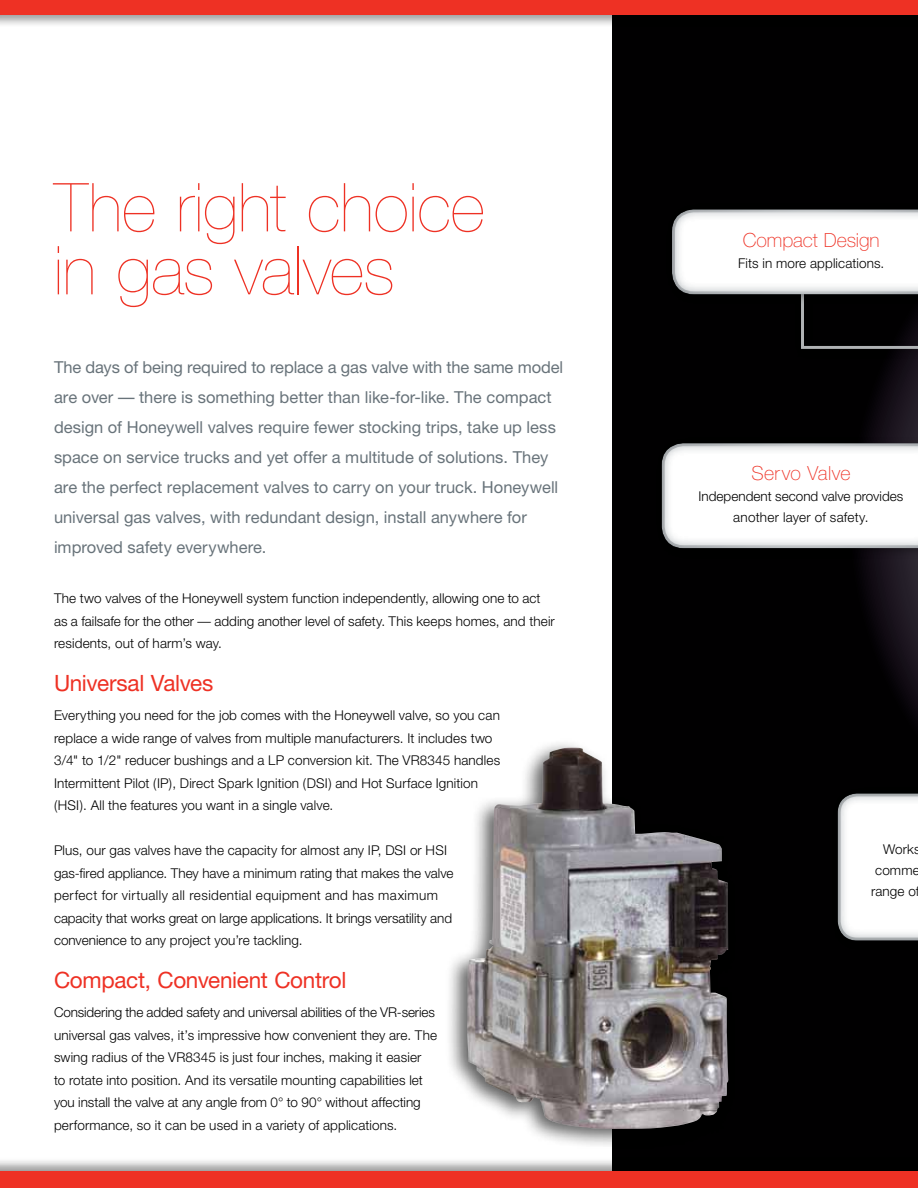
<style>
.page{position:relative;width:918px;height:1188px;background:#fff}
.page>*{position:absolute;margin:0;border:0;box-sizing:border-box;transform-origin:0 0}
.t1{font:200 67.5px/63px "Helvetica Neue";color:#ee3124}
.t2{font:22.5px "Helvetica Neue";letter-spacing:-.015em;color:#ee3124}
.t3{font:100 19.5px "Helvetica Neue";color:#ee3124}
.t4{font:16.5px/30px "Helvetica Neue";color:#68737a}
.t5{font:300 13.5px/22.5px "Helvetica Neue";letter-spacing:.01em;color:#000}
</style>
<div class="page">
<div style="left:612px;top:0;width:306px;height:1188px;background:#010001"></div>
<div style="left:444px;top:739px;width:291px;height:411px;background:#000;opacity:.63"></div>
<img style="left:467px;top:748px;width:261px;height:381px">
<div style="left:0;top:0;width:918px;height:28px;background:#000;opacity:.4"></div>
<div style="left:0;top:0;width:918px;height:15px;background:#ee3124"></div>
<div style="left:0;top:1158px;width:918px;height:30px;background:#000;opacity:.4"></div>
<div style="left:0;top:1172px;width:918px;height:16px;background:#ee3124"></div>
<div style="left:799px;top:290px;width:119px;height:62px;background:#cbcdce;opacity:.75"></div>
<svg style="left:799px;top:295px;width:119px;height:55px"></svg>
<div style="left:669px;top:207px;width:249px;height:88px;background:#68737a;opacity:.8"></div>
<div style="left:656px;top:437px;width:262px;height:122px;background:#000;opacity:.3"></div>
<div style="left:659px;top:441px;width:259px;height:108px;background:#68737a;opacity:.8"></div>
<div style="left:835px;top:791px;width:83px;height:150px;background:#68737a;opacity:.8"></div>
<h1 class="t1" style="left:54px;top:175px;width:432px">The right choice in gas valves</h1>
<p class="t4" style="left:54px;top:352px;width:511px">The days of being required to replace a gas valve with the same model are over — there is something better than like-for-like. The compact design of Honeywell valves require fewer stocking trips, take up less space on service trucks and yet offer a multitude of solutions. They are the perfect replacement valves to carry on your truck. Honeywell universal gas valves, with redundant design, install anywhere for improved safety everywhere.</p>
<p class="t5" style="left:54px;top:587px;width:502px">The two valves of the Honeywell system function independently, allowing one to act as a failsafe for the other — adding another level of safety. This keeps homes, and their residents, out of harm’s way.</p>
<h2 class="t2" style="left:54px;top:669px;width:161px">Universal Valves</h2>
<p class="t5" style="left:54px;top:704px;width:448px">Everything you need for the job comes with the Honeywell valve, so you can replace a wide range of valves from multiple manufacturers. It includes two 3/4" to 1/2" reducer bushings and a LP conversion kit. The VR8345 handles Intermittent Pilot (IP), Direct Spark Ignition (DSI) and Hot Surface Ignition (HSI). All the features you want in a single valve.</p>
<p class="t5" style="left:54px;top:839px;width:401px">Plus, our gas valves have the capacity for almost any IP, DSI or HSI gas-fired appliance. They have a minimum rating that makes the valve perfect for virtually all residential equipment and has maximum capacity that works great on large applications. It brings versatility and convenience to any project you’re tackling.</p>
<h2 class="t2" style="left:54px;top:966px;width:294px">Compact, Convenient Control</h2>
<p class="t5" style="left:54px;top:1001px;width:385px">Considering the added safety and universal abilities of the VR-series universal gas valves, it’s impressive how convenient they are. The swing radius of the VR8345 is just four inches, making it easier<br>to rotate into position. And its versatile mounting capabilities let you install the valve at any angle from 0° to 90° without affecting performance, so it can be used in a variety of applications.</p>
<h3 class="t3" style="left:743px;top:229px;width:138px">Compact Design</h3>
<p class="t5" style="left:738px;top:252px;width:148px">Fits in more applications.</p>
<h3 class="t3" style="left:751px;top:462px;width:101px">Servo Valve</h3>
<p class="t5" style="left:699px;top:485px;width:206px;line-height:21px;text-align:center">Independent second valve provides another layer of safety.</p>
<p class="t5" style="left:871px;top:838px;width:51px;line-height:21px;text-align:right">Works comme range of</p>
</div>
